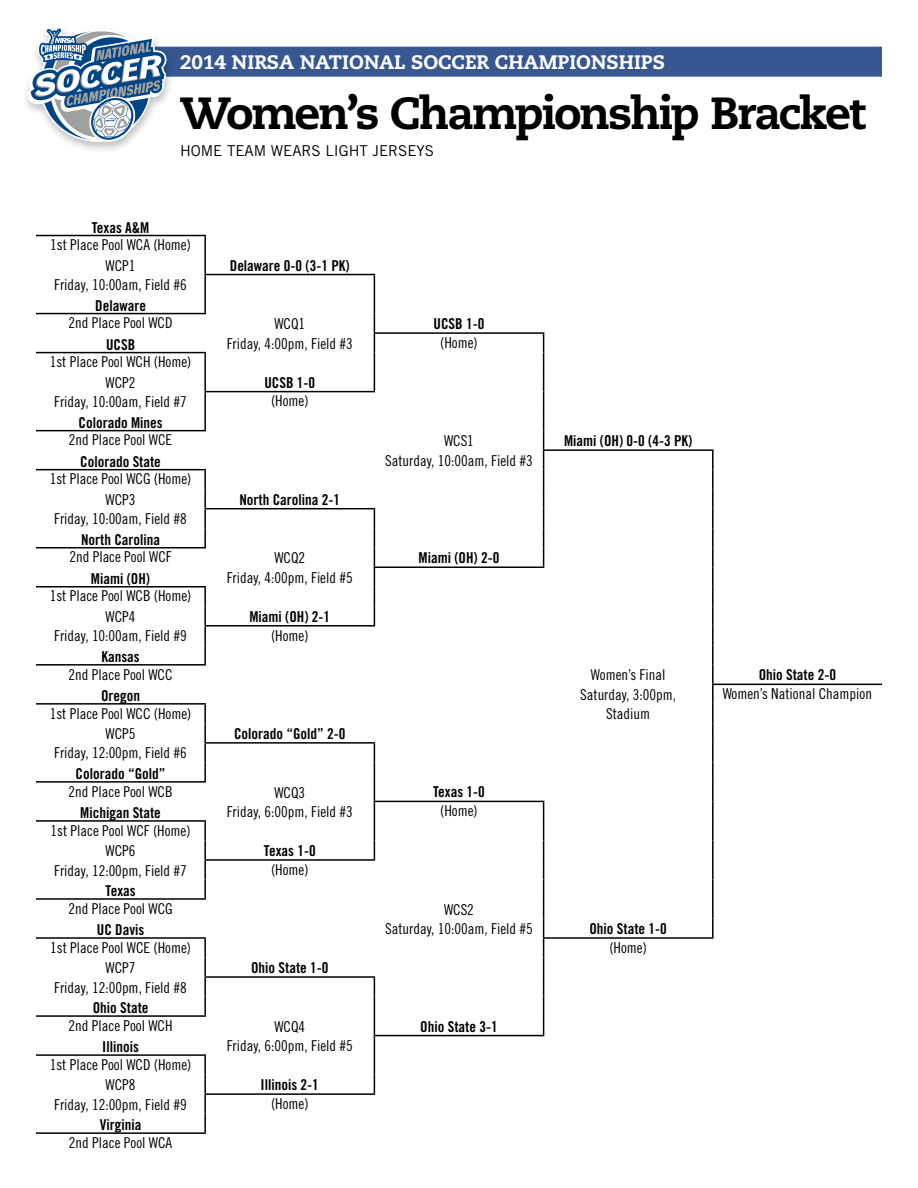
<style>
.page{position:relative;width:918px;height:1188px;background:#fff}
.page>*{position:absolute;margin:0;border:0;box-sizing:border-box;transform-origin:0 0}
.t1{font:800 45px "Caecilia";letter-spacing:-.05em;color:#000}
.t2{font:800 19.5px "Caecilia";color:#fff}
.t3{font:15px/19.5px "Trade Gothic Cond Eighteen";color:#000;text-align:center}
.t4{font:15px "Trade Gothic Bold Cond Twenty";color:#000}
.t5{font:15px "Trade Gothic";color:#000}
</style>
<div class="page">
<div style="left:90px;top:47px;width:792px;height:30px;background:#375792"></div>
<hr style="left:36px;top:235px;width:170px;height:1px;background:#000">
<hr style="left:36px;top:352px;width:170px;height:1px;background:#000">
<hr style="left:36px;top:469px;width:170px;height:1px;background:#000">
<hr style="left:36px;top:586px;width:170px;height:2px;background:#000">
<hr style="left:36px;top:703px;width:170px;height:2px;background:#000">
<hr style="left:36px;top:820px;width:170px;height:2px;background:#000">
<hr style="left:36px;top:937px;width:170px;height:2px;background:#000">
<hr style="left:36px;top:1054px;width:170px;height:2px;background:#000">
<svg style="left:204px;top:236px;width:2px;height:77px"></svg>
<hr style="left:36px;top:313px;width:170px;height:1px;background:#000">
<svg style="left:204px;top:353px;width:2px;height:77px"></svg>
<hr style="left:36px;top:430px;width:170px;height:1px;background:#000">
<svg style="left:204px;top:470px;width:2px;height:77px"></svg>
<hr style="left:36px;top:547px;width:170px;height:1px;background:#000">
<svg style="left:204px;top:588px;width:2px;height:76px"></svg>
<hr style="left:36px;top:664px;width:170px;height:2px;background:#000">
<svg style="left:204px;top:705px;width:2px;height:76px"></svg>
<hr style="left:36px;top:781px;width:170px;height:2px;background:#000">
<svg style="left:204px;top:822px;width:2px;height:76px"></svg>
<hr style="left:36px;top:898px;width:170px;height:2px;background:#000">
<svg style="left:204px;top:939px;width:2px;height:76px"></svg>
<hr style="left:36px;top:1015px;width:170px;height:2px;background:#000">
<svg style="left:204px;top:1056px;width:2px;height:76px"></svg>
<hr style="left:36px;top:1132px;width:170px;height:2px;background:#000">
<hr style="left:204px;top:274px;width:171px;height:1px;background:#000">
<hr style="left:204px;top:508px;width:171px;height:1px;background:#000">
<hr style="left:204px;top:742px;width:171px;height:2px;background:#000">
<hr style="left:204px;top:976px;width:171px;height:2px;background:#000">
<hr style="left:204px;top:391px;width:171px;height:1px;background:#000">
<hr style="left:204px;top:625px;width:171px;height:2px;background:#000">
<hr style="left:204px;top:859px;width:171px;height:2px;background:#000">
<hr style="left:204px;top:1093px;width:171px;height:2px;background:#000">
<svg style="left:374px;top:275px;width:1px;height:116px"></svg>
<svg style="left:374px;top:509px;width:1px;height:116px"></svg>
<svg style="left:374px;top:744px;width:1px;height:115px"></svg>
<svg style="left:374px;top:978px;width:1px;height:115px"></svg>
<hr style="left:374px;top:332px;width:170px;height:2px;background:#000">
<hr style="left:543px;top:449px;width:171px;height:2px;background:#000">
<svg style="left:543px;top:334px;width:1px;height:232px"></svg>
<hr style="left:374px;top:566px;width:170px;height:2px;background:#000">
<hr style="left:712px;top:684px;width:170px;height:1px;background:#000">
<hr style="left:374px;top:801px;width:170px;height:1px;background:#000">
<hr style="left:543px;top:937px;width:171px;height:2px;background:#000">
<svg style="left:543px;top:802px;width:1px;height:233px"></svg>
<hr style="left:374px;top:1035px;width:170px;height:1px;background:#000">
<svg style="left:712px;top:451px;width:2px;height:38px"></svg>
<hr style="left:712px;top:489px;width:2px;height:20px;background:#000">
<svg style="left:712px;top:509px;width:2px;height:19px"></svg>
<hr style="left:712px;top:528px;width:2px;height:20px;background:#000">
<svg style="left:712px;top:548px;width:2px;height:19px"></svg>
<hr style="left:712px;top:567px;width:2px;height:20px;background:#000">
<svg style="left:712px;top:587px;width:2px;height:19px"></svg>
<hr style="left:712px;top:606px;width:2px;height:20px;background:#000">
<svg style="left:712px;top:626px;width:2px;height:19px"></svg>
<hr style="left:712px;top:645px;width:2px;height:20px;background:#000">
<svg style="left:712px;top:665px;width:2px;height:58px"></svg>
<hr style="left:712px;top:723px;width:2px;height:20px;background:#000">
<svg style="left:712px;top:743px;width:2px;height:19px"></svg>
<hr style="left:712px;top:762px;width:2px;height:20px;background:#000">
<svg style="left:712px;top:782px;width:2px;height:19px"></svg>
<hr style="left:712px;top:801px;width:2px;height:20px;background:#000">
<svg style="left:712px;top:821px;width:2px;height:19px"></svg>
<hr style="left:712px;top:840px;width:2px;height:20px;background:#000">
<svg style="left:712px;top:860px;width:2px;height:19px"></svg>
<hr style="left:712px;top:879px;width:2px;height:20px;background:#000">
<svg style="left:712px;top:899px;width:2px;height:38px"></svg>
<div style="left:20px;top:24px;width:156px;height:131px;background:#000;opacity:.25"></div>
<svg style="left:27px;top:27px;width:140px;height:115px"></svg>
<h2 class="t2" style="left:180px;top:50px;width:487px">2014 NIRSA NATIONAL SOCCER CHAMPIONSHIPS</h2>
<h1 class="t1" style="left:180px;top:86px;width:687px">Women’s Championship Bracket</h1>
<p class="t5" style="left:180px;top:142px;width:256px">HOME TEAM WEARS LIGHT JERSEYS</p>
<p class="t4" style="left:92px;top:218px;width:59px">Texas A&amp;M</p>
<p class="t3" style="left:50px;top:235px;width:142px;line-height:20px">1st Place Pool WCA (Home)<br>WCP1<br>Friday, 10:00am, Field #6</p>
<p class="t4" style="left:95px;top:296px;width:52px">Delaware</p>
<p class="t4" style="left:230px;top:256px;width:121px">Delaware 0-0 (3-1 PK)</p>
<p class="t3" style="left:69px;top:313px;width:106px">2nd Place Pool WCD</p>
<p class="t4" style="left:434px;top:315px;width:52px">UCSB 1-0</p>
<p class="t4" style="left:106px;top:335px;width:31px">UCSB</p>
<p class="t3" style="left:440px;top:333px;width:39px">(Home)</p>
<p class="t3" style="left:50px;top:352px;width:143px">1st Place Pool WCH (Home)</p>
<p class="t3" style="left:227px;top:314px;width:128px">WCQ1<br>Friday, 4:00pm, Field #3</p>
<p class="t3" style="left:54px;top:372px;width:134px">WCP2<br>Friday, 10:00am, Field #7</p>
<p class="t4" style="left:264px;top:373px;width:52px">UCSB 1-0</p>
<p class="t3" style="left:271px;top:391px;width:39px">(Home)</p>
<p class="t4" style="left:79px;top:413px;width:86px">Colorado Mines</p>
<p class="t3" style="left:69px;top:430px;width:105px">2nd Place Pool WCE</p>
<p class="t4" style="left:564px;top:432px;width:130px">Miami (OH) 0-0 (4-3 PK)</p>
<p class="t4" style="left:80px;top:452px;width:82px">Colorado State</p>
<p class="t3" style="left:50px;top:469px;width:143px">1st Place Pool WCG (Home)</p>
<p class="t3" style="left:385px;top:431px;width:149px">WCS1<br>Saturday, 10:00am, Field #3</p>
<p class="t3" style="left:54px;top:490px;width:134px">WCP3<br>Friday, 10:00am, Field #8</p>
<p class="t4" style="left:239px;top:490px;width:102px">North Carolina 2-1</p>
<p class="t4" style="left:81px;top:530px;width:81px">North Carolina</p>
<p class="t3" style="left:227px;top:548px;width:128px">WCQ2<br>Friday, 4:00pm, Field #5</p>
<p class="t3" style="left:69px;top:547px;width:104px">2nd Place Pool WCF</p>
<p class="t4" style="left:419px;top:549px;width:82px">Miami (OH) 2-0</p>
<p class="t4" style="left:91px;top:569px;width:61px">Miami (OH)</p>
<p class="t3" style="left:50px;top:586px;width:143px;line-height:20px">1st Place Pool WCB (Home)<br>WCP4<br>Friday, 10:00am, Field #9</p>
<p class="t4" style="left:249px;top:607px;width:82px">Miami (OH) 2-1</p>
<p class="t3" style="left:271px;top:625px;width:39px">(Home)</p>
<p class="t4" style="left:101px;top:647px;width:40px">Kansas</p>
<p class="t3" style="left:69px;top:664px;width:106px">2nd Place Pool WCC</p>
<p class="t4" style="left:759px;top:666px;width:79px">Ohio State 2-0</p>
<p class="t4" style="left:101px;top:686px;width:41px">Oregon</p>
<p class="t3" style="left:723px;top:684px;width:151px">Women’s National Champion</p>
<p class="t3" style="left:50px;top:703px;width:143px;line-height:20px">1st Place Pool WCC (Home)<br>WCP5<br>Friday, 12:00pm, Field #6</p>
<p class="t3" style="left:580px;top:665px;width:98px">Women’s Final<br>Saturday, 3:00pm,<br>Stadium</p>
<p class="t4" style="left:234px;top:724px;width:113px">Colorado “Gold” 2-0</p>
<p class="t4" style="left:76px;top:764px;width:91px">Colorado “Gold”</p>
<p class="t3" style="left:69px;top:781px;width:106px">2nd Place Pool WCB</p>
<p class="t4" style="left:433px;top:783px;width:53px">Texas 1-0</p>
<p class="t4" style="left:80px;top:803px;width:82px">Michigan State</p>
<p class="t3" style="left:440px;top:801px;width:39px">(Home)</p>
<p class="t3" style="left:51px;top:820px;width:141px">1st Place Pool WCF (Home)</p>
<p class="t3" style="left:227px;top:782px;width:128px">WCQ3<br>Friday, 6:00pm, Field #3</p>
<p class="t3" style="left:54px;top:841px;width:134px">WCP6<br>Friday, 12:00pm, Field #7</p>
<p class="t4" style="left:264px;top:841px;width:53px">Texas 1-0</p>
<p class="t3" style="left:271px;top:859px;width:39px">(Home)</p>
<p class="t4" style="left:105px;top:881px;width:32px">Texas</p>
<p class="t3" style="left:69px;top:898px;width:106px">2nd Place Pool WCG</p>
<p class="t4" style="left:97px;top:921px;width:49px">UC Davis</p>
<p class="t4" style="left:589px;top:919px;width:79px">Ohio State 1-0</p>
<p class="t3" style="left:50px;top:937px;width:142px">1st Place Pool WCE (Home)</p>
<p class="t3" style="left:609px;top:937px;width:39px">(Home)</p>
<p class="t3" style="left:54px;top:958px;width:134px">WCP7<br>Friday, 12:00pm, Field #8</p>
<p class="t4" style="left:251px;top:959px;width:79px">Ohio State 1-0</p>
<p class="t4" style="left:93px;top:999px;width:57px">Ohio State</p>
<p class="t3" style="left:227px;top:1016px;width:128px">WCQ4<br>Friday, 6:00pm, Field #5</p>
<p class="t3" style="left:385px;top:899px;width:149px">WCS2<br>Saturday, 10:00am, Field #5</p>
<p class="t3" style="left:69px;top:1016px;width:106px">2nd Place Pool WCH</p>
<p class="t4" style="left:420px;top:1017px;width:79px">Ohio State 3-1</p>
<p class="t4" style="left:102px;top:1038px;width:38px">Illinois</p>
<p class="t3" style="left:50px;top:1054px;width:143px;line-height:20px">1st Place Pool WCD (Home)<br>WCP8<br>Friday, 12:00pm, Field #9</p>
<p class="t4" style="left:261px;top:1076px;width:60px">Illinois 2-1</p>
<p class="t3" style="left:271px;top:1094px;width:39px">(Home)</p>
<p class="t4" style="left:100px;top:1116px;width:43px">Virginia</p>
<p class="t3" style="left:69px;top:1133px;width:105px">2nd Place Pool WCA</p>
</div>
